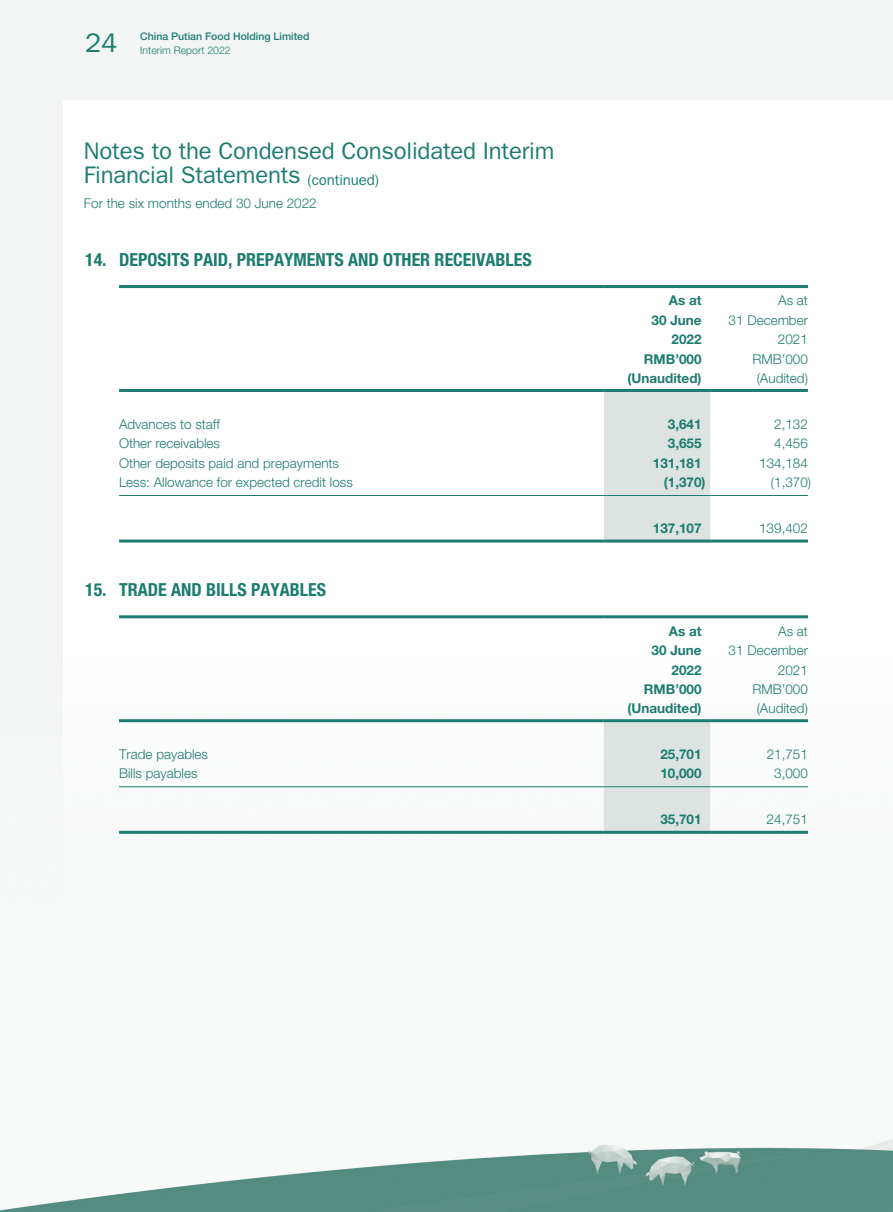
<style>
.page{position:relative;width:893px;height:1212px;background:#f2f5f4}
.page>*{position:absolute;margin:0;border:0;box-sizing:border-box;transform-origin:0 0}
.t1{font:27px "ITC Franklin Gothic Std";color:#1c7c6f}
.t2{font:24px/24px "ITC Franklin Gothic Std";letter-spacing:-.01em;color:#1c7c6f}
.t3{font:700 condensed 18px "Helvetica Neue LT Std";color:#1c7c6f}
.t4{font:300 13.5px/19.5px "Helvetica Neue LT Std";color:#1c7c6f;text-align:right}
.t5{font:700 13.5px/19.5px "Helvetica Neue LT Std";color:#1c7c6f;text-align:right}
.t6{font:500 10.5px "Helvetica Neue LT Std";color:#1c7c6f}
.t7{font:300 10.5px "Helvetica Neue LT Std";color:#1c7c6f}
.s1{font-size:15px}
</style>
<div class="page">
<div style="left:64px;top:101px;width:829px;height:1111px;background:#fff"></div>
<img style="left:0;top:657px;width:893px;height:555px">
<div style="left:604px;top:392px;width:106px;height:147px;background:#dce3e0"></div>
<hr style="left:119px;top:285px;width:485px;height:3px;background:#1c7c6f">
<hr style="left:604px;top:285px;width:204px;height:3px;background:#1c7c6f">
<hr style="left:119px;top:389px;width:485px;height:3px;background:#1c7c6f">
<hr style="left:604px;top:389px;width:106px;height:3px;background:#1c7c6f">
<hr style="left:710px;top:389px;width:98px;height:3px;background:#1c7c6f">
<hr style="left:119px;top:495px;width:485px;height:1px;background:#1c7c6f">
<hr style="left:604px;top:495px;width:106px;height:1px;background:#1c7c6f">
<hr style="left:710px;top:495px;width:98px;height:1px;background:#1c7c6f">
<hr style="left:119px;top:539px;width:485px;height:3px;background:#1c7c6f">
<hr style="left:604px;top:539px;width:106px;height:3px;background:#1c7c6f">
<hr style="left:710px;top:539px;width:98px;height:3px;background:#1c7c6f">
<div style="left:604px;top:722px;width:106px;height:109px;background:#dce3e0"></div>
<hr style="left:119px;top:615px;width:485px;height:3px;background:#1c7c6f">
<hr style="left:604px;top:615px;width:204px;height:3px;background:#1c7c6f">
<hr style="left:119px;top:719px;width:485px;height:3px;background:#1c7c6f">
<hr style="left:604px;top:719px;width:106px;height:3px;background:#1c7c6f">
<hr style="left:710px;top:719px;width:98px;height:3px;background:#1c7c6f">
<hr style="left:119px;top:786px;width:485px;height:1px;background:#1c7c6f">
<hr style="left:604px;top:786px;width:106px;height:1px;background:#1c7c6f">
<hr style="left:710px;top:786px;width:98px;height:1px;background:#1c7c6f">
<hr style="left:119px;top:831px;width:485px;height:3px;background:#1c7c6f">
<hr style="left:604px;top:831px;width:106px;height:3px;background:#1c7c6f">
<hr style="left:710px;top:831px;width:98px;height:3px;background:#1c7c6f">
<h1 class="t1" style="left:85px;top:27px;width:34px">24</h1>
<p class="t6" style="left:140px;top:30px;width:171px">China Putian Food Holding Limited</p>
<p class="t7" style="left:140px;top:44px;width:92px">Interim Report 2022</p>
<h2 class="t2" style="left:84px;top:139px;width:472px">Notes to the Condensed Consolidated Interim<br>Financial Statements <span class="s1">(continued)</span></h2>
<p class="t4" style="left:84px;top:193px;width:234px">For the six months ended 30 June 2022</p>
<h3 class="t3" style="left:85px;top:249px;width:448px">14. DEPOSITS PAID, PREPAYMENTS AND OTHER RECEIVABLES</h3>
<p class="t5" style="left:652px;top:290px;width:52px">As at<br>30 June<br>2022</p>
<p class="t4" style="left:729px;top:290px;width:81px">As at<br>31 December<br>2021</p>
<p class="t5" style="left:644px;top:349px;width:59px">RMB’000</p>
<p class="t4" style="left:752px;top:349px;width:57px">RMB’000</p>
<p class="t5" style="left:627px;top:368px;width:76px">(Unaudited)</p>
<p class="t4" style="left:757px;top:368px;width:53px">(Audited)</p>
<p class="t4" style="left:119px;top:414px;width:102px">Advances to staff</p>
<p class="t5" style="left:668px;top:414px;width:35px">3,641</p>
<p class="t4" style="left:774px;top:414px;width:35px">2,132</p>
<p class="t4" style="left:119px;top:433px;width:103px">Other receivables</p>
<p class="t5" style="left:668px;top:433px;width:35px">3,655</p>
<p class="t4" style="left:774px;top:433px;width:35px">4,456</p>
<p class="t4" style="left:119px;top:453px;width:222px">Other deposits paid and prepayments</p>
<p class="t5" style="left:653px;top:453px;width:50px">131,181</p>
<p class="t4" style="left:759px;top:453px;width:50px">134,184</p>
<p class="t4" style="left:119px;top:472px;width:235px">Less: Allowance for expected credit loss</p>
<p class="t5" style="left:664px;top:472px;width:43px">(1,370)</p>
<p class="t4" style="left:771px;top:472px;width:42px">(1,370)</p>
<p class="t5" style="left:653px;top:518px;width:50px">137,107</p>
<p class="t4" style="left:759px;top:518px;width:50px">139,402</p>
<h3 class="t3" style="left:85px;top:579px;width:243px">15. TRADE AND BILLS PAYABLES</h3>
<p class="t5" style="left:652px;top:621px;width:52px">As at<br>30 June<br>2022</p>
<p class="t4" style="left:729px;top:621px;width:81px">As at<br>31 December<br>2021</p>
<p class="t5" style="left:644px;top:679px;width:59px">RMB’000</p>
<p class="t4" style="left:752px;top:679px;width:57px">RMB’000</p>
<p class="t5" style="left:627px;top:699px;width:76px">(Unaudited)</p>
<p class="t4" style="left:757px;top:699px;width:53px">(Audited)</p>
<p class="t4" style="left:119px;top:744px;width:91px">Trade payables</p>
<p class="t5" style="left:660px;top:744px;width:43px">25,701</p>
<p class="t4" style="left:767px;top:744px;width:43px">21,751</p>
<p class="t4" style="left:119px;top:763px;width:80px">Bills payables</p>
<p class="t5" style="left:660px;top:763px;width:43px">10,000</p>
<p class="t4" style="left:774px;top:763px;width:35px">3,000</p>
<p class="t5" style="left:660px;top:809px;width:43px">35,701</p>
<p class="t4" style="left:767px;top:809px;width:43px">24,751</p>
</div>
